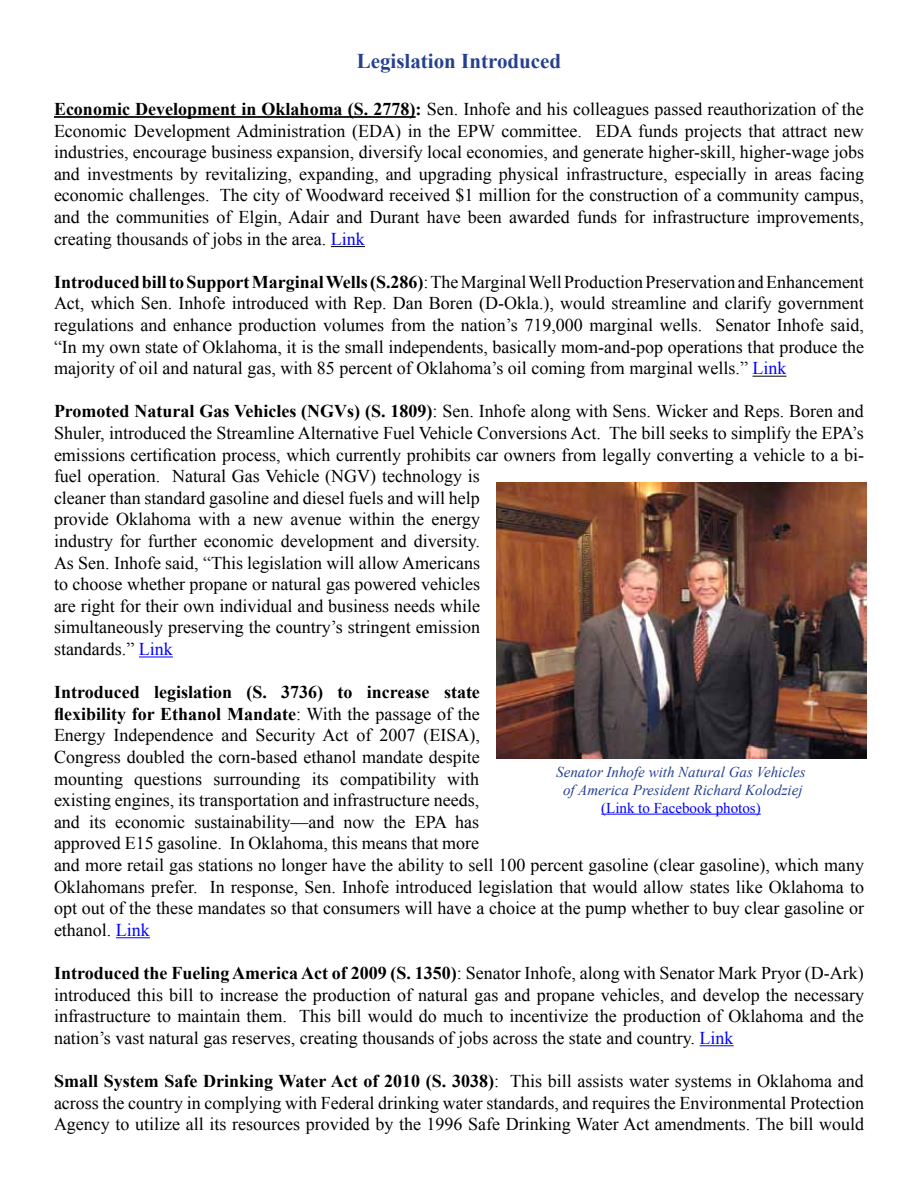
<style>
.page{position:relative;width:918px;height:1188px;background:#fff}
.page>*{position:absolute;margin:0;border:0;box-sizing:border-box;transform-origin:0 0}
.t1{font:700 21px "Times New Roman";color:#25408f}
.t2{font:18px/21.6px "Times New Roman";color:#000;text-align:justify}
.t3{font:italic 15px/18px "Times New Roman";color:#25408f;text-align:center}
.t4{font:15px "Times New Roman";color:#00f}
.s1{font-weight:700}
.s2{color:#00f}
</style>
<div class="page">
<hr style="left:54px;top:116px;width:362px;height:2px;background:#000">
<hr style="left:331px;top:246px;width:34px;height:1px;background:#000">
<hr style="left:753px;top:376px;width:33px;height:1px;background:#000">
<hr style="left:139px;top:657px;width:34px;height:1px;background:#00f">
<hr style="left:116px;top:937px;width:34px;height:1px;background:#00f">
<hr style="left:700px;top:1045px;width:34px;height:1px;background:#00f">
<img style="left:496px;top:483px;width:370px;height:276px">
<hr style="left:601px;top:814px;width:160px;height:1px;background:#00f">
<p class="t1" style="left:357px;top:47px;width:206px">Legislation Introduced</p>
<p class="t2" style="left:54px;top:98px;width:812px"><span class="s1">Economic Development in Oklahoma (S. 2778):</span> Sen. Inhofe and his colleagues passed reauthorization of the Economic Development Administration (EDA) in the EPW committee. EDA funds projects that attract new industries, encourage business expansion, diversify local economies, and generate higher-skill, higher-wage jobs and investments by revitalizing, expanding, and upgrading physical infrastructure, especially in areas facing economic challenges. The city of Woodward received $1 million for the construction of a community campus, and the communities of Elgin, Adair and Durant have been awarded funds for infrastructure improvements, creating thousands of jobs in the area. <span class="s2">Link</span></p>
<p class="t2" style="left:54px;top:271px;width:812px"><span class="s1">Introduced bill to Support Marginal Wells (S.286)</span>: The Marginal Well Production Preservation and Enhancement Act, which Sen. Inhofe introduced with Rep. Dan Boren (D-Okla.), would streamline and clarify government regulations and enhance production volumes from the nation’s 719,000 marginal wells. Senator Inhofe said, “In my own state of Oklahoma, it is the small independents, basically mom-and-pop operations that produce the majority of oil and natural gas, with 85 percent of Oklahoma’s oil coming from marginal wells.” <span class="s2">Link</span></p>
<p class="t2" style="left:54px;top:400px;width:812px;text-align:left"><span class="s1">Promoted Natural Gas Vehicles (NGVs) (S. 1809)</span>: Sen. Inhofe along with Sens. Wicker and Reps. Boren and Shuler, introduced the Streamline Alternative Fuel Vehicle Conversions Act. The bill seeks to simplify the EPA’s emissions certification process, which currently prohibits car owners from legally converting a vehicle to a bi&shy;fuel operation. Natural Gas Vehicle (NGV) technology is<br>cleaner than standard gasoline and diesel fuels and will help<br>provide Oklahoma with a new avenue within the energy<br>industry for further economic development and diversity.<br>As Sen. Inhofe said, “This legislation will allow Americans<br>to choose whether propane or natural gas powered vehicles<br>are right for their own individual and business needs while<br>simultaneously preserving the country’s stringent emission<br>standards.” <span class="s2">Link</span></p>
<p class="t2" style="left:54px;top:681px;width:812px;text-align:left"><span class="s1">Introduced legislation (S. 3736) to increase state<br>flexibility for Ethanol Mandate</span>: With the passage of the<br>Energy Independence and Security Act of 2007 (EISA),<br>Congress doubled the corn-based ethanol mandate despite<br>mounting questions surrounding its compatibility with<br>existing engines, its transportation and infrastructure needs,<br>and its economic sustainability—and now the EPA has<br>approved E15 gasoline. In Oklahoma, this means that more<br>and more retail gas stations no longer have the ability to sell 100 percent gasoline (clear gasoline), which many Oklahomans prefer. In response, Sen. Inhofe introduced legislation that would allow states like Oklahoma to opt out of the these mandates so that consumers will have a choice at the pump whether to buy clear gasoline or ethanol. <span class="s2">Link</span></p>
<p class="t2" style="left:54px;top:962px;width:812px"><span class="s1">Introduced the Fueling America Act of 2009 (S. 1350)</span>: Senator Inhofe, along with Senator Mark Pryor (D-Ark) introduced this bill to increase the production of natural gas and propane vehicles, and develop the necessary infrastructure to maintain them. This bill would do much to incentivize the production of Oklahoma and the nation’s vast natural gas reserves, creating thousands of jobs across the state and country. <span class="s2">Link</span></p>
<p class="t2" style="left:54px;top:1070px;width:812px"><span class="s1">Small System Safe Drinking Water Act of 2010 (S. 3038)</span>: This bill assists water systems in Oklahoma and across the country in complying with Federal drinking water standards, and requires the Environmental Protection Agency to utilize all its resources provided by the 1996 Safe Drinking Water Act amendments. The bill would</p>
<p class="t3" style="left:556px;top:762px;width:251px">Senator Inhofe with Natural Gas Vehicles of America President Richard Kolodziej</p>
<p class="t4" style="left:601px;top:797px;width:161px">(Link to Facebook photos)</p>
</div>
